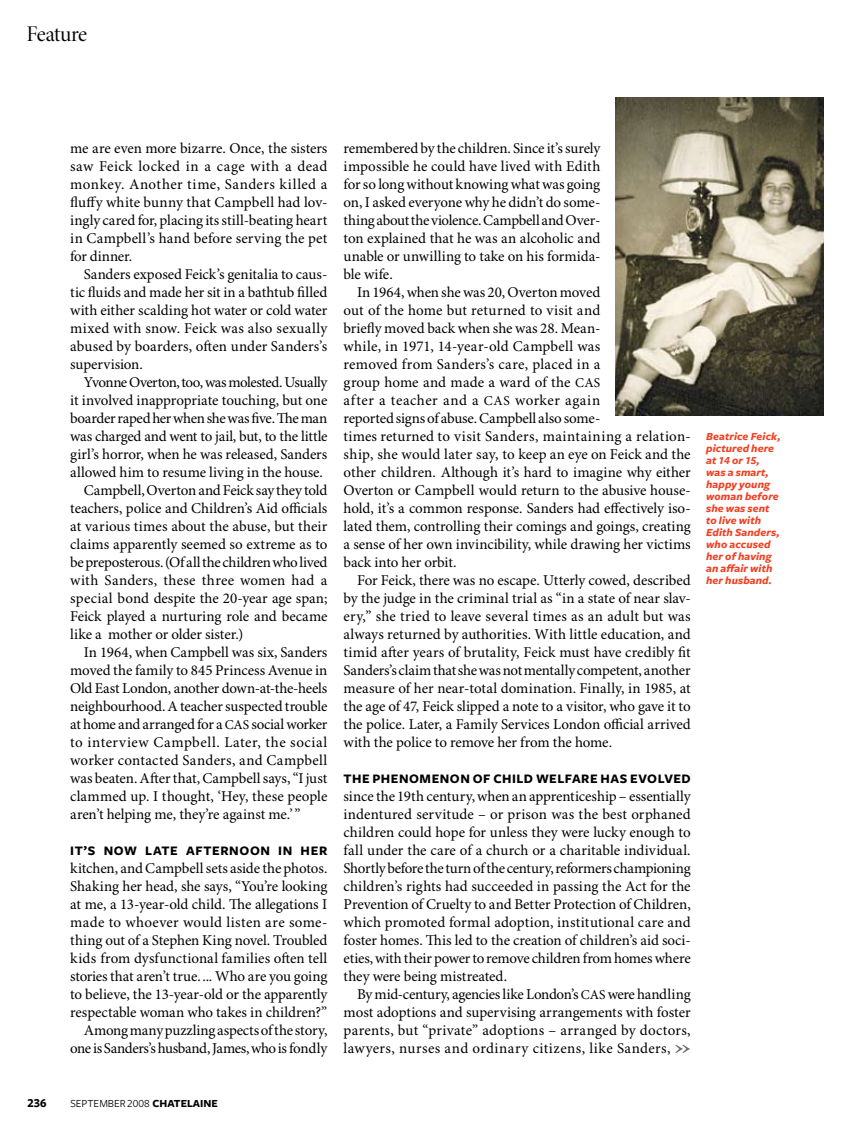
<style>
.page{position:relative;width:851px;height:1134px;background:#fff}
.page>*{position:absolute;margin:0;border:0;box-sizing:border-box;transform-origin:0 0}
.t1{font:22.5px "Minion Pro Disp";letter-spacing:-.025em;color:#000}
.t2{font:15px/18px "Minion Pro";color:#000;text-align:justify}
.t3{font:15px "Minion Pro";letter-spacing:-.02em;color:#000}
.t4{font:15px "Minion Pro";letter-spacing:-.035em;color:#000}
.t5{font:15px "Minion Pro";letter-spacing:-.025em;color:#000}
.t6{font:15px "Minion Pro";letter-spacing:.04em;color:#000}
.t7{font:15px "Minion Pro";letter-spacing:.02em;color:#000}
.t8{font:700 13.5px "Freight Sans";letter-spacing:.045em;color:#000}
.t9{font:12.75px "Freight Sans Bold SC";color:#000}
.t10{font:italic 700 11.25px/12px "Freight Sans";letter-spacing:.01em;color:#ef4123}
.t11{font:11.25px "Freight Sans Book SC";color:#000}
.s1{font-size:13.5px}
.s2{font-family:"Freight Sans Bold Italic SC";font-weight:400;font-style:normal}
.s3{font-family:"Freight Sans";font-weight:700}
</style>
<div class="page">
<img style="left:615px;top:98px;width:209px;height:318px">
<svg style="left:675px;top:1045px;width:15px;height:8px"></svg>
<h1 class="t1" style="left:26px;top:21px;width:62px">Feature</h1>
<p class="t2" style="left:70px;top:140px;width:259px">me are even more bizarre. Once, the sisters saw Feick locked in a cage with a dead monkey. Another time, Sanders killed a fluffy white bunny that Campbell had lov&shy;ingly cared for, placing its still-beating heart in Campbell’s hand before serving the pet for dinner.</p>
<p class="t2" style="left:70px;top:266px;width:259px;text-indent:14px">Sanders exposed Feick’s genitalia to caus&shy;tic fluids and made her sit in a bathtub filled with either scalding hot water or cold water mixed with snow. Feick was also sexually abused by boarders, often under Sanders’s supervision.</p>
<p class="t4" style="left:84px;top:373px;width:245px">Yvonne Overton, too, was molested. Usually</p>
<p class="t2" style="left:70px;top:392px;width:259px">it involved inappropriate touching, but one</p>
<p class="t3" style="left:70px;top:409px;width:259px">boarder raped her when she was five. The man</p>
<p class="t3" style="left:70px;top:427px;width:259px">was charged and went to jail, but, to the little</p>
<p class="t2" style="left:70px;top:446px;width:258px">girl’s horror, when he was released, Sanders</p>
<p class="t2" style="left:70px;top:464px;width:254px">allowed him to resume living in the house.</p>
<p class="t2" style="left:84px;top:482px;width:245px">Campbell, Overton and Feick say they told</p>
<p class="t2" style="left:70px;top:500px;width:258px">teachers, police and Children’s Aid officials</p>
<p class="t2" style="left:70px;top:518px;width:258px">at various times about the abuse, but their</p>
<p class="t2" style="left:70px;top:536px;width:259px">claims apparently seemed so extreme as to</p>
<p class="t3" style="left:70px;top:553px;width:259px">be preposterous. (Of all the children who lived</p>
<p class="t2" style="left:70px;top:572px;width:258px">with Sanders, these three women had a</p>
<p class="t2" style="left:70px;top:590px;width:259px">special bond despite the 20-year age span;</p>
<p class="t2" style="left:70px;top:608px;width:259px">Feick played a nurturing role and became</p>
<p class="t2" style="left:70px;top:626px;width:175px">like a mother or older sister.)</p>
<p class="t2" style="left:84px;top:644px;width:245px">In 1964, when Campbell was six, Sanders</p>
<p class="t2" style="left:70px;top:662px;width:259px">moved the family to 845 Princess Avenue in</p>
<p class="t3" style="left:70px;top:679px;width:258px">Old East London, another down-at-the-heels</p>
<p class="t2" style="left:70px;top:698px;width:259px">neighbourhood. A teacher suspected trouble</p>
<p class="t5" style="left:70px;top:715px;width:259px">at home and arranged for a <span class="s1">CAS</span> social worker</p>
<p class="t6" style="left:70px;top:733px;width:259px">to interview Campbell. Later, the social</p>
<p class="t7" style="left:70px;top:751px;width:259px">worker contacted Sanders, and Campbell</p>
<p class="t2" style="left:70px;top:770px;width:259px">was beaten. After that, Campbell says, “I just</p>
<p class="t2" style="left:70px;top:788px;width:259px">clammed up. I thought, ‘Hey, these people</p>
<p class="t2" style="left:70px;top:806px;width:232px">aren’t helping me, they’re against me.’ ”</p>
<p class="t8" style="left:70px;top:843px;width:259px">IT’S NOW LATE AFTERNOON IN HER</p>
<p class="t2" style="left:70px;top:860px;width:259px;text-align:right">kitchen, and Campbell sets aside the photos.<br>Shaking her head, she says, “You’re looking at me, a 13-year-old child. The allegations I made to whoever would listen are some&shy;thing out of a Stephen King novel. Troubled kids from dysfunctional families often tell stories that aren’t true.... Who are you going to believe, the 13-year-old or the apparently respectable woman who takes in children?” Among many puzzling aspects of the story, one is Sanders’s husband, James, who is fondly</p>
<p class="t2" style="left:343px;top:140px;width:258px">remembered by the children. Since it’s surely impossible he could have lived with Edith for so long without knowing what was going on, I asked everyone why he didn’t do some&shy;thing about the violence. Campbell and Over&shy;ton explained that he was an alcoholic and unable or unwilling to take on his formida&shy;ble wife.</p>
<p class="t2" style="left:343px;top:284px;width:349px;text-align:left;text-indent:14px">In 1964, when she was 20, Overton moved<br>out of the home but returned to visit and<br>briefly moved back when she was 28. Mean-<br>while, in 1971, 14-year-old Campbell was<br>removed from Sanders’s care, placed in a<br>group home and made a ward of the <span class="s1">CAS<br></span>after a teacher and a <span class="s1">CAS</span> worker again<br>reported signs of abuse. Campbell also some-<br>times returned to visit Sanders, maintaining a relation&shy;ship, she would later say, to keep an eye on Feick and the other children. Although it’s hard to imagine why either Overton or Campbell would return to the abusive house&shy;hold, it’s a common response. Sanders had effectively iso&shy;lated them, controlling their comings and goings, creating a sense of her own invincibility, while drawing her victims back into her orbit.</p>
<p class="t2" style="left:343px;top:572px;width:349px;text-indent:14px">For Feick, there was no escape. Utterly cowed, described by the judge in the criminal trial as “in a state of near slav&shy;ery,” she tried to leave several times as an adult but was always returned by authorities. With little education, and timid after years of brutality, Feick must have credibly fit Sanders’s claim that she was not mentally competent, another measure of her near-total domination. Finally, in 1985, at the age of 47, Feick slipped a note to a visitor, who gave it to the police. Later, a Family Services London official arrived with the police to remove her from the home.</p>
<p class="t8" style="left:343px;top:771px;width:176px">THE PHENOMENON OF CHILD</p>
<p class="t8" style="left:536px;top:771px;width:156px">WELFARE HAS EVOLVED</p>
<p class="t2" style="left:343px;top:788px;width:349px">since the 19th century, when an apprenticeship – essentially indentured servitude – or prison was the best orphaned children could hope for unless they were lucky enough to fall under the care of a church or a charitable individual.<br>Shortly before the turn of the century, reformers champ-ioning children’s rights had succeeded in passing the Act for the Prevention of Cruelty to and Better Protection of Children, which promoted formal adoption, institutional care and foster homes. This led to the creation of children’s aid soci&shy;eties, with their power to remove children from homes where they were being mistreated.</p>
<p class="t2" style="left:343px;top:986px;width:349px;text-indent:14px">By mid-century, agencies like London’s <span class="s1">CAS</span> were handling most adoptions and supervising arrangements with foster parents, but “private” adoptions – arranged by doctors, lawyers, nurses and ordinary citizens, like Sanders,</p>
<p class="t10" style="left:706px;top:431px;width:76px">Beatrice Feick, pictured here at <span class="s2">14</span> or <span class="s2">15</span>, was a smart, happy young woman before she was sent to live with<br>Edith Sanders, who accused her of having an affair with her husband.</p>
<p class="t9" style="left:27px;top:1096px;width:21px">236</p>
<p class="t11" style="left:70px;top:1097px;width:149px">SEPTEMBER 2008 <span class="s3">CHATELAINE</span></p>
</div>
